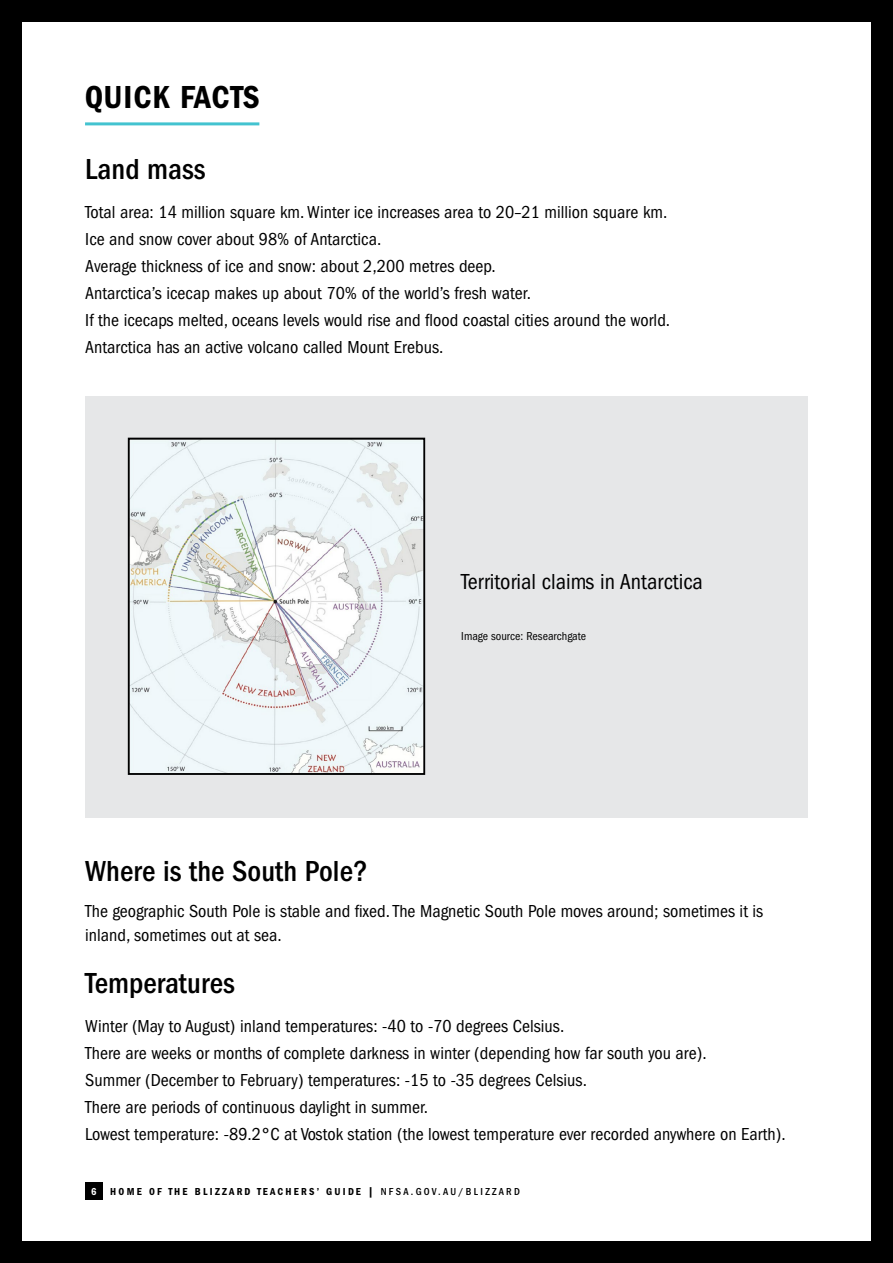
<style>
.page{position:relative;width:893px;height:1263px;background:#fff}
.page>*{position:absolute;margin:0;border:0;box-sizing:border-box;transform-origin:0 0}
.t1{font:33px "Franklin Gothic LT Pro Cn Dm";letter-spacing:.02em;color:#000}
.t2{font:500 condensed 30px "Franklin Gothic LT Pro";color:#000}
.t3{font:condensed 22.5px "Franklin Gothic LT Pro";color:#000}
.t4{font:condensed 18px/27px "Franklin Gothic LT Pro";color:#000}
.t5{font:condensed 12px "Franklin Gothic LT Pro";color:#000}
.t6{font:10.5px "Franklin Gothic LT Pro Cn Dm";letter-spacing:.22em;color:#000}
.t7{font:10.5px "Franklin Gothic LT Pro Cn Dm";color:#fff}
.s1{font-family:"Franklin Gothic LT Pro";font-weight:500;font-stretch:condensed}
</style>
<div class="page">
<div style="left:85px;top:1182px;width:18px;height:18px;background:#000"></div>
<div style="left:85px;top:396px;width:723px;height:421px;background:#e6e7e8"></div>
<img style="left:131px;top:441px;width:291px;height:331px">
<div style="left:128px;top:438px;width:297px;height:337px;border:2px solid #000"></div>
<hr style="left:85px;top:122px;width:174px;height:3px;background:#43c3d0">
<div style="left:0;top:0;width:21px;height:1263px;background:#000"></div>
<div style="left:872px;top:0;width:21px;height:1263px;background:#000"></div>
<div style="left:0;top:0;width:893px;height:21px;background:#000"></div>
<div style="left:0;top:1242px;width:893px;height:21px;background:#000"></div>
<h1 class="t1" style="left:85px;top:78px;width:177px">QUICK FACTS</h1>
<h2 class="t2" style="left:85px;top:152px;width:122px">Land mass</h2>
<p class="t4" style="left:85px;top:198px;width:586px">Total area: 14 million square km. Winter ice increases area to 20–21 million square km.<br>Ice and snow cover about 98% of Antarctica.<br>Average thickness of ice and snow: about 2,200 metres deep.<br>Antarctica’s icecap makes up about 70% of the world’s fresh water.<br>If the icecaps melted, oceans levels would rise and flood coastal cities around the world.<br>Antarctica has an active volcano called Mount Erebus.</p>
<p class="t3" style="left:461px;top:568px;width:243px">Territorial claims in Antarctica</p>
<p class="t5" style="left:461px;top:630px;width:126px">Image source: Researchgate</p>
<h2 class="t2" style="left:85px;top:853px;width:284px">Where is the South Pole?</h2>
<p class="t4" style="left:85px;top:899px;width:680px;line-height:24px">The geographic South Pole is stable and fixed. The Magnetic South Pole moves around; sometimes it is inland, sometimes out at sea.</p>
<h2 class="t2" style="left:85px;top:966px;width:151px">Temperatures</h2>
<p class="t4" style="left:85px;top:1013px;width:702px">Winter (May to August) inland temperatures: -40 to -70 degrees Celsius.<br>There are weeks or months of complete darkness in winter (depending how far south you are).<br>Summer (December to February) temperatures: -15 to -35 degrees Celsius.<br>There are periods of continuous daylight in summer.<br>Lowest temperature: -89.2°C at Vostok station (the lowest temperature ever recorded anywhere on Earth).</p>
<p class="t7" style="left:91px;top:1185px;width:7px">6</p>
<p class="t6" style="left:110px;top:1185px;width:411px">HOME OF THE BLIZZARD TEACHERS’ GUIDE | <span class="s1">NFSA.GOV.AU/BLIZZARD</span></p>
</div>
